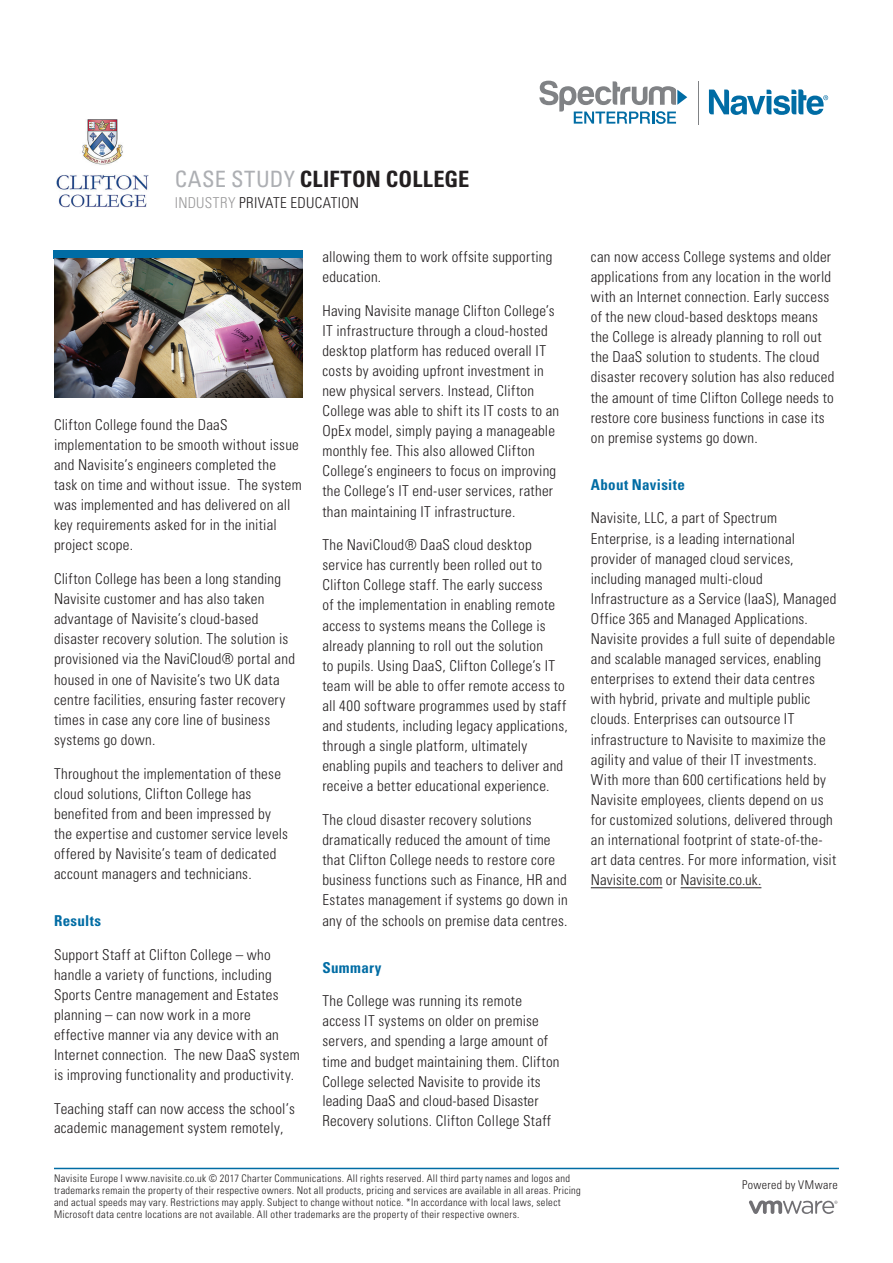
<style>
.page{position:relative;width:893px;height:1263px;background:#fff}
.page>*{position:absolute;margin:0;border:0;box-sizing:border-box;transform-origin:0 0}
.t1{font:700 condensed 22.5px "Univers LT Std";letter-spacing:.01em;color:#231f20}
.t2{font:300 condensed 15px/20.1px "Univers LT Std";letter-spacing:.015em;color:#231f20}
.t3{font:700 condensed 15px "Univers LT Std";letter-spacing:.025em;color:#006ca4}
.t4{font:300 condensed 12px "Univers LT Std";letter-spacing:.03em;color:#231f20}
.t5{font:300 condensed 10.5px/12px "Univers LT Std";letter-spacing:.03em;color:#231f20}
.s1{font-weight:400;color:#adafb3}
.s2{color:#9a999a}
</style>
<div class="page">
<hr style="left:54px;top:1168px;width:785px;height:1px;background:#006ca4">
<svg style="left:709px;top:89px;width:119px;height:26px"></svg>
<hr style="left:698px;top:81px;width:1px;height:44px;background:#808285">
<svg style="left:539px;top:81px;width:148px;height:43px"></svg>
<img style="left:57px;top:119px;width:91px;height:89px">
<hr style="left:681px;top:887px;width:80px;height:1px;background:#231f20">
<hr style="left:591px;top:887px;width:71px;height:1px;background:#231f20">
<svg style="left:749px;top:1200px;width:88px;height:14px"></svg>
<div style="left:54px;top:251px;width:248px;height:8px;background:#006ca4"></div>
<img style="left:54px;top:258px;width:248px;height:140px">
<h1 class="t1" style="left:175px;top:165px;width:296px"><span class="s1">CASE STUDY</span> CLIFTON COLLEGE</h1>
<p class="t2" style="left:175px;top:192px;width:186px"><span class="s2">INDUSTRY</span> PRIVATE EDUCATION</p>
<p class="t2" style="left:54px;top:414px;width:249px">Clifton College found the DaaS implementation to be smooth without issue and Navisite’s engineers completed the task on time and without issue. The system was implemented and has delivered on all key requirements asked for in the initial project scope.</p>
<p class="t2" style="left:54px;top:569px;width:243px">Clifton College has been a long standing Navisite customer and has also taken advantage of Navisite’s cloud-based disaster recovery solution. The solution is provisioned via the NaviCloud® portal and housed in one of Navisite’s two UK data centre facilities, ensuring faster recovery times in case any core line of business systems go down.</p>
<p class="t2" style="left:54px;top:763px;width:236px">Throughout the implementation of these cloud solutions, Clifton College has benefited from and been impressed by the expertise and customer service levels offered by Navisite’s team of dedicated account managers and technicians.</p>
<p class="t3" style="left:54px;top:911px;width:49px">Results</p>
<p class="t2" style="left:54px;top:944px;width:247px">Support Staff at Clifton College – who handle a variety of functions, including Sports Centre management and Estates planning – can now work in a more effective manner via any device with an Internet connection. The new DaaS system is improving functionality and productivity.</p>
<p class="t2" style="left:54px;top:1099px;width:243px;line-height:19px">Teaching staff can now access the school’s academic management system remotely,</p>
<p class="t2" style="left:322px;top:246px;width:231px">allowing them to work offsite supporting education.</p>
<p class="t2" style="left:322px;top:300px;width:238px">Having Navisite manage Clifton College’s IT infrastructure through a cloud-hosted desktop platform has reduced overall IT costs by avoiding upfront investment in new physical servers. Instead, Clifton College was able to shift its IT costs to an OpEx model, simply paying a manageable monthly fee. This also allowed Clifton College’s engineers to focus on improving the College’s IT end-user services, rather than maintaining IT infrastructure.</p>
<p class="t2" style="left:322px;top:535px;width:247px">The NaviCloud® DaaS cloud desktop service has currently been rolled out to Clifton College staff. The early success<br>of the implementation in enabling remote access to systems means the College is already planning to roll out the solution<br>to pupils. Using DaaS, Clifton College’s IT team will be able to offer remote access to all 400 software programmes used by staff and students, including legacy applications, through a single platform, ultimately enabling pupils and teachers to deliver and receive a better educational experience.</p>
<p class="t2" style="left:322px;top:810px;width:247px">The cloud disaster recovery solutions dramatically reduced the amount of time that Clifton College needs to restore core business functions such as Finance, HR and Estates management if systems go down in any of the schools on premise data centres.</p>
<p class="t3" style="left:322px;top:958px;width:61px">Summary</p>
<p class="t2" style="left:322px;top:991px;width:239px">The College was running its remote access IT systems on older on premise servers, and spending a large amount of time and budget maintaining them. Clifton College selected Navisite to provide its leading DaaS and cloud-based Disaster Recovery solutions. Clifton College Staff</p>
<p class="t2" style="left:591px;top:246px;width:245px">can now access College systems and older applications from any location in the world with an Internet connection. Early success of the new cloud-based desktops means the College is already planning to roll out the DaaS solution to students. The cloud disaster recovery solution has also reduced the amount of time Clifton College needs to restore core business functions in case its on premise systems go down.</p>
<p class="t3" style="left:591px;top:475px;width:96px">About Navisite</p>
<p class="t2" style="left:591px;top:508px;width:247px">Navisite, LLC, a part of Spectrum Enterprise, is a leading international provider of managed cloud services, including managed multi-cloud Infrastructure as a Service (IaaS), Managed Office 365 and Managed Applications.<br>Navisite provides a full suite of dependable and scalable managed services, enabling enterprises to extend their data centres with hybrid, private and multiple public clouds. Enterprises can outsource IT infrastructure to Navisite to maximize the agility and value of their IT investments.<br>With more than 600 certifications held by Navisite employees, clients depend on us for customized solutions, delivered through an international footprint of state-of-the&shy;art data centres. For more information, visit Navisite.com or Navisite.co.uk.</p>
<p class="t5" style="left:54px;top:1172px;width:528px">Navisite Europe I www.navisite.co.uk © 2017 Charter Communications. All rights reserved. All third party names and logos and trademarks remain the property of their respective owners. Not all products, pricing and services are available in all areas. Pricing and actual speeds may vary. Restrictions may apply. Subject to change without notice. *In accordance with local laws, select Microsoft data centre locations are not available. All other trademarks are the property of their respective owners.</p>
<p class="t4" style="left:742px;top:1178px;width:97px">Powered by VMware</p>
</div>
